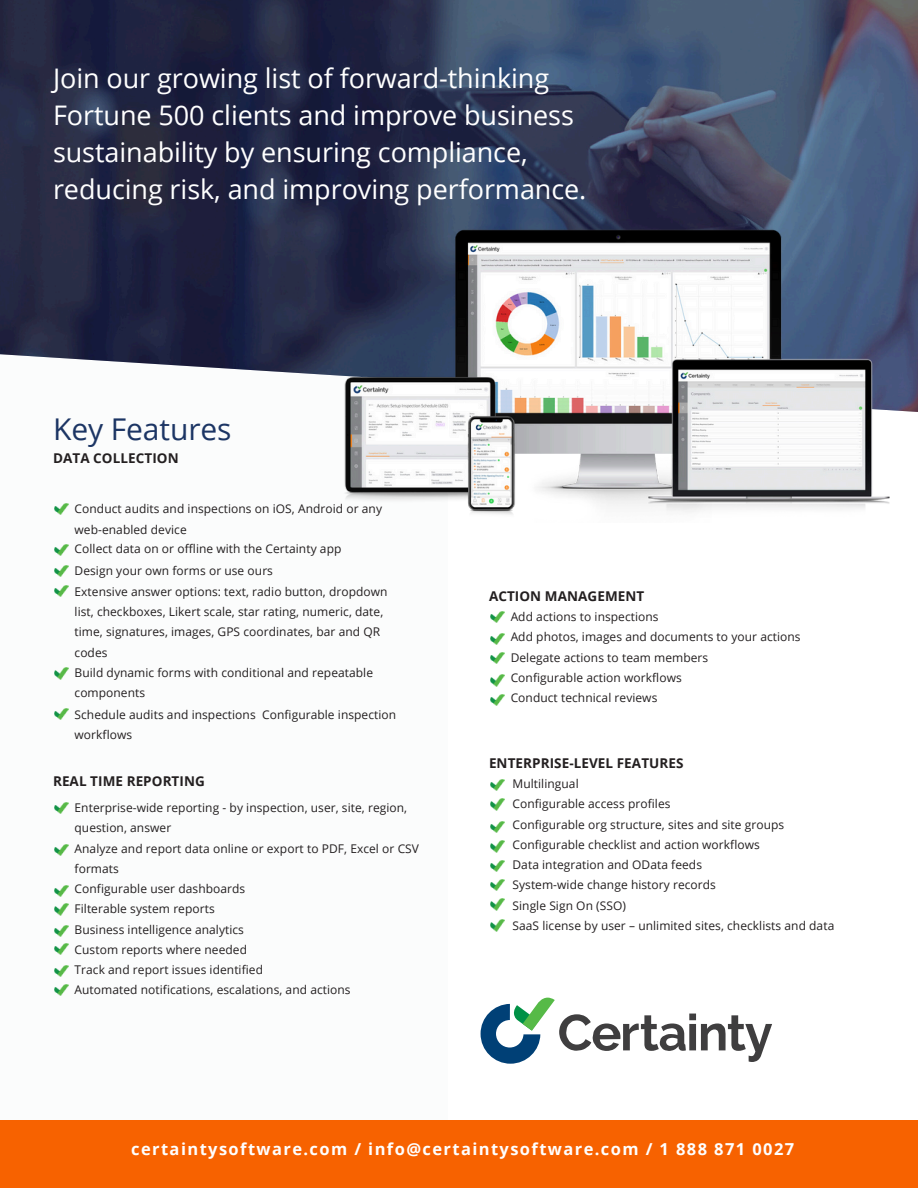
<style>
.page{position:relative;width:918px;height:1188px;background:#fff}
.page>*{position:absolute;margin:0;border:0;box-sizing:border-box;transform-origin:0 0}
.t1{font:30px "Open Sans";letter-spacing:-.005em;color:#1c3564}
.t2{font:27px/37.2px "Open Sans";color:#fff}
.t3{font:700 16.5px "Open Sans";letter-spacing:.085em;color:#fff}
.t4{font:700 13.5px "Open Sans";letter-spacing:.005em;color:#231f20}
.t5{font:12px/20.2px "Open Sans";letter-spacing:.005em;color:#231f20}
</style>
<div class="page">
<div style="left:0;top:311px;width:447px;height:877px;background:#fbfcfc"></div>
<img style="left:0;top:0;width:918px;height:412px">
<svg style="left:481px;top:998px;width:291px;height:66px"></svg>
<img style="left:490px;top:611px;width:15px;height:11px">
<img style="left:490px;top:634px;width:15px;height:11px">
<img style="left:490px;top:652px;width:15px;height:11px">
<img style="left:490px;top:675px;width:15px;height:11px">
<img style="left:490px;top:694px;width:15px;height:11px">
<img style="left:490px;top:779px;width:15px;height:12px">
<img style="left:490px;top:799px;width:15px;height:11px">
<img style="left:490px;top:822px;width:15px;height:11px">
<img style="left:490px;top:841px;width:15px;height:11px">
<img style="left:490px;top:860px;width:15px;height:12px">
<img style="left:490px;top:880px;width:15px;height:11px">
<img style="left:490px;top:899px;width:15px;height:11px">
<img style="left:490px;top:920px;width:15px;height:11px">
<div style="left:0;top:1120px;width:918px;height:68px;background:#f76200"></div>
<img style="left:319px;top:213px;width:588px;height:302px">
<img style="left:54px;top:503px;width:15px;height:11px">
<img style="left:54px;top:544px;width:15px;height:11px">
<img style="left:54px;top:565px;width:15px;height:11px">
<img style="left:54px;top:586px;width:15px;height:11px">
<img style="left:54px;top:668px;width:15px;height:11px">
<img style="left:54px;top:709px;width:15px;height:11px">
<img style="left:54px;top:802px;width:15px;height:12px">
<img style="left:54px;top:844px;width:15px;height:12px">
<img style="left:54px;top:885px;width:15px;height:11px">
<img style="left:54px;top:904px;width:15px;height:11px">
<img style="left:54px;top:926px;width:15px;height:11px">
<img style="left:54px;top:944px;width:15px;height:11px">
<img style="left:54px;top:965px;width:15px;height:12px">
<img style="left:54px;top:984px;width:15px;height:12px">
<p class="t2" style="left:53px;top:59px;width:535px">Join our growing list of forward-thinking Fortune 500 clients and improve business sustainability by ensuring compliance, reducing risk, and improving performance.</p>
<p class="t1" style="left:53px;top:408px;width:180px">Key Features</p>
<p class="t4" style="left:53px;top:449px;width:127px">DATA COLLECTION</p>
<p class="t5" style="left:75px;top:499px;width:309px">Conduct audits and inspections on iOS, Android or any web-enabled device</p>
<p class="t5" style="left:75px;top:538px;width:268px">Collect data on or offline with the Certainty app</p>
<p class="t5" style="left:75px;top:561px;width:200px">Design your own forms or use ours</p>
<p class="t5" style="left:75px;top:581px;width:315px">Extensive answer options: text, radio button, dropdown list, checkboxes, Likert scale, star rating, numeric, date, time, signatures, images, GPS coordinates, bar and QR codes</p>
<p class="t5" style="left:75px;top:662px;width:300px">Build dynamic forms with conditional and repeatable components</p>
<h2 class="t5" style="left:75px;top:704px;width:323px">Schedule audits and inspections Configurable inspection workflows</h2>
<p class="t4" style="left:53px;top:772px;width:153px">REAL TIME REPORTING</p>
<p class="t5" style="left:75px;top:797px;width:346px">Enterprise-wide reporting - by inspection, user, site, region, question, answer<br>Analyze and report data online or export to PDF, Excel or CSV formats<br>Configurable user dashboards<br>Filterable system reports<br>Business intelligence analytics<br>Custom reports where needed<br>Track and report issues identified<br>Automated notifications, escalations, and actions</p>
<p class="t4" style="left:489px;top:586px;width:157px">ACTION MANAGEMENT</p>
<p class="t5" style="left:511px;top:606px;width:292px">Add actions to inspections<br>Add photos, images and documents to your actions Delegate actions to team members<br>Configurable action workflows<br>Conduct technical reviews</p>
<p class="t4" style="left:489px;top:754px;width:196px">ENTERPRISE-LEVEL FEATURES</p>
<h3 class="t5" style="left:513px;top:773px;width:323px">Multilingual<br>Configurable access profiles<br>Configurable org structure, sites and site groups Configurable checklist and action workflows<br>Data integration and OData feeds<br>System-wide change history records<br>Single Sign On (SSO)<br>SaaS license by user – unlimited sites, checklists and data</h3>
<p class="t3" style="left:131px;top:1137px;width:665px">certaintysoftware.com / info@certaintysoftware.com / 1 888 871 0027</p>
</div>
